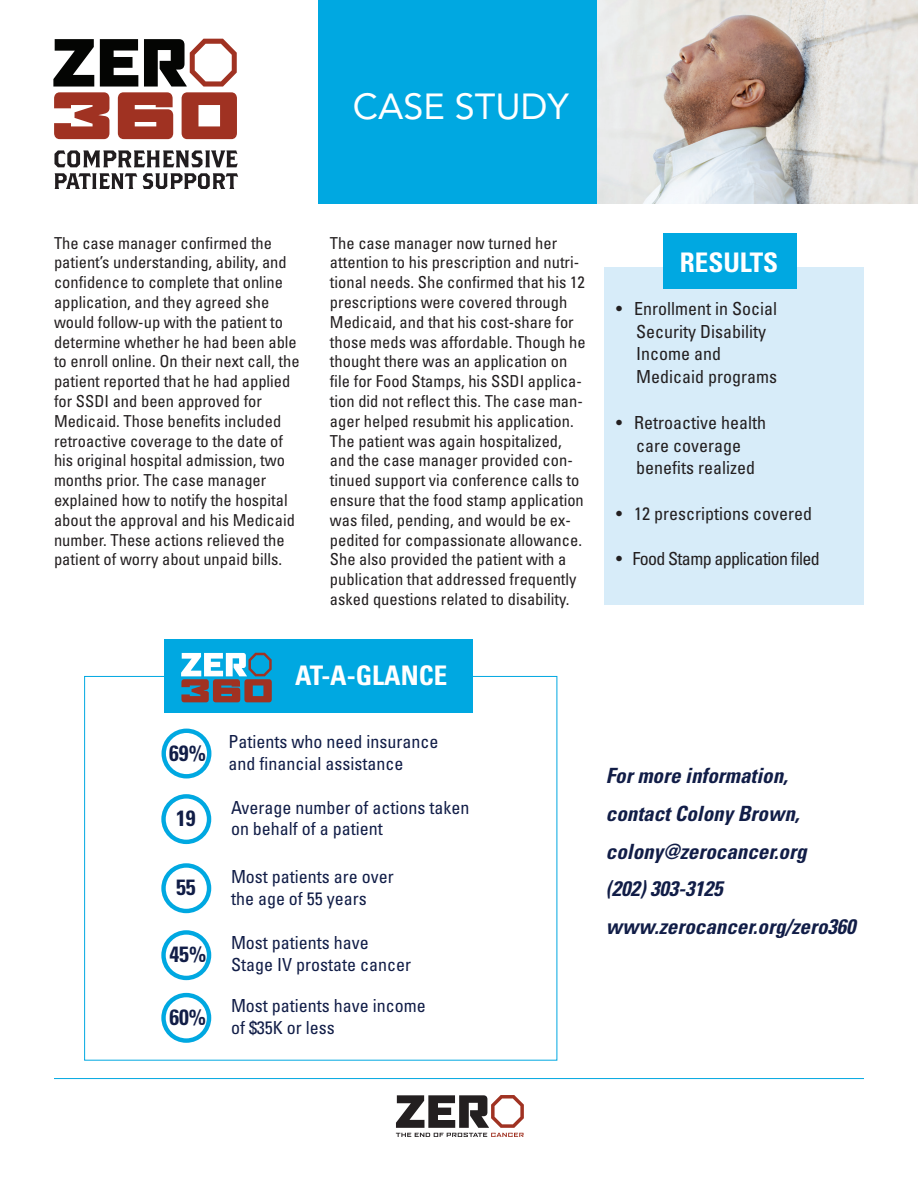
<style>
.page{position:relative;width:918px;height:1188px;background:#fff}
.page>*{position:absolute;margin:0;border:0;box-sizing:border-box;transform-origin:0 0}
.t1{font:36px "Avenir";color:#fff}
.t2{font:700 condensed 27px "Univers";color:#fff}
.t3{font:700 condensed 22.05px "Univers";color:#111d47}
.t4{font:italic 700 condensed 21px/37.5px "Univers";color:#111d47}
.t5{font:condensed 18px/21.6px "Univers";color:#111d47}
.t6{font:condensed 18px/22.5px "Univers";color:#231f20}
.t7{font:condensed 18px "Univers";letter-spacing:-.035em;color:#231f20}
.t8{font:condensed 16.5px/19.8px "Univers";color:#231f20}
</style>
<div class="page">
<div style="left:319px;top:0;width:278px;height:203px;background:#00a8e1"></div>
<svg style="left:53px;top:39px;width:184px;height:100px"></svg>
<svg style="left:54px;top:150px;width:184px;height:17px"></svg>
<svg style="left:55px;top:173px;width:82px;height:16px"></svg>
<svg style="left:143px;top:173px;width:95px;height:16px"></svg>
<div style="left:164px;top:639px;width:309px;height:74px;background:#00a8e1"></div>
<svg style="left:181px;top:653px;width:91px;height:49px"></svg>
<div style="left:162px;top:729px;width:49px;height:50px;border:4px solid #00a8e1;border-radius:50%"></div>
<div style="left:161px;top:794px;width:50px;height:50px;border:4px solid #00a8e1;border-radius:50%"></div>
<div style="left:161px;top:863px;width:50px;height:50px;border:4px solid #00a8e1;border-radius:50%"></div>
<div style="left:161px;top:930px;width:50px;height:50px;border:4px solid #00a8e1;border-radius:50%"></div>
<div style="left:161px;top:993px;width:50px;height:50px;border:4px solid #00a8e1;border-radius:50%"></div>
<svg style="left:396px;top:1095px;width:128px;height:42px"></svg>
<hr style="left:54px;top:1078px;width:810px;height:1px;background:#00a8e1">
<img style="left:597px;top:0;width:321px;height:203px">
<div style="left:604px;top:267px;width:260px;height:337px;background:#d7ecf9"></div>
<div style="left:663px;top:233px;width:134px;height:55px;background:#00a8e1"></div>
<h1 class="t1" style="left:353px;top:86px;width:218px">CASE STUDY</h1>
<p class="t8" style="left:54px;top:233px;width:247px">The case manager confirmed the patient’s understanding, ability, and confidence to complete that online application, and they agreed she would follow-up with the patient to determine whether he had been able to enroll online. On their next call, the patient reported that he had applied for SSDI and been approved for Medicaid. Those benefits included retroactive coverage to the date of his original hospital admission, two months prior. The case manager explained how to notify the hospital about the approval and his Medicaid number. These actions relieved the patient of worry about unpaid bills.</p>
<p class="t8" style="left:330px;top:233px;width:257px">The case manager now turned her attention to his prescription and nutri&shy;tional needs. She confirmed that his 12 prescriptions were covered through Medicaid, and that his cost-share for those meds was affordable. Though he thought there was an application on file for Food Stamps, his SSDI applica&shy;tion did not reflect this. The case man&shy;ager helped resubmit his application.<br>The patient was again hospitalized, and the case manager provided con&shy;tinued support via conference calls to ensure that the food stamp application was filed, pending, and would be ex&shy;pedited for compassionate allowance.<br>She also provided the patient with a publication that addressed frequently asked questions related to disability.</p>
<h2 class="t2" style="left:680px;top:245px;width:100px">RESULTS</h2>
<p class="t6" style="left:636px;top:297px;width:142px;text-indent:-20px">• Enrollment in Social<br>Security Disability<br>Income and<br>Medicaid programs</p>
<p class="t6" style="left:616px;top:411px;width:151px;text-align:center">• Retroactive health care coverage benefits realized</p>
<p class="t6" style="left:616px;top:502px;width:197px">• 12 prescriptions covered</p>
<p class="t7" style="left:616px;top:548px;width:205px">• Food Stamp application filed</p>
<h2 class="t2" style="left:295px;top:659px;width:154px">AT-A-GLANCE</h2>
<h3 class="t3" style="left:169px;top:739px;width:38px">69%</h3>
<p class="t5" style="left:228px;top:731px;width:211px">Patients who need insurance and financial assistance</p>
<h3 class="t3" style="left:176px;top:805px;width:21px">19</h3>
<p class="t5" style="left:231px;top:796px;width:240px">Average number of actions taken on behalf of a patient</p>
<h3 class="t3" style="left:176px;top:874px;width:21px">55</h3>
<p class="t5" style="left:231px;top:866px;width:164px">Most patients are over the age of 55 years</p>
<h3 class="t3" style="left:169px;top:941px;width:38px">45%</h3>
<p class="t5" style="left:231px;top:932px;width:181px">Most patients have<br>Stage IV prostate cancer</p>
<h3 class="t3" style="left:170px;top:1004px;width:38px">60%</h3>
<p class="t5" style="left:231px;top:995px;width:196px">Most patients have income of $35K or less</p>
<p class="t4" style="left:606px;top:757px;width:251px">For more information, contact Colony Brown, colony@zerocancer.org<br>(202) 303-3125 www.zerocancer.org/zero360</p>
</div>
